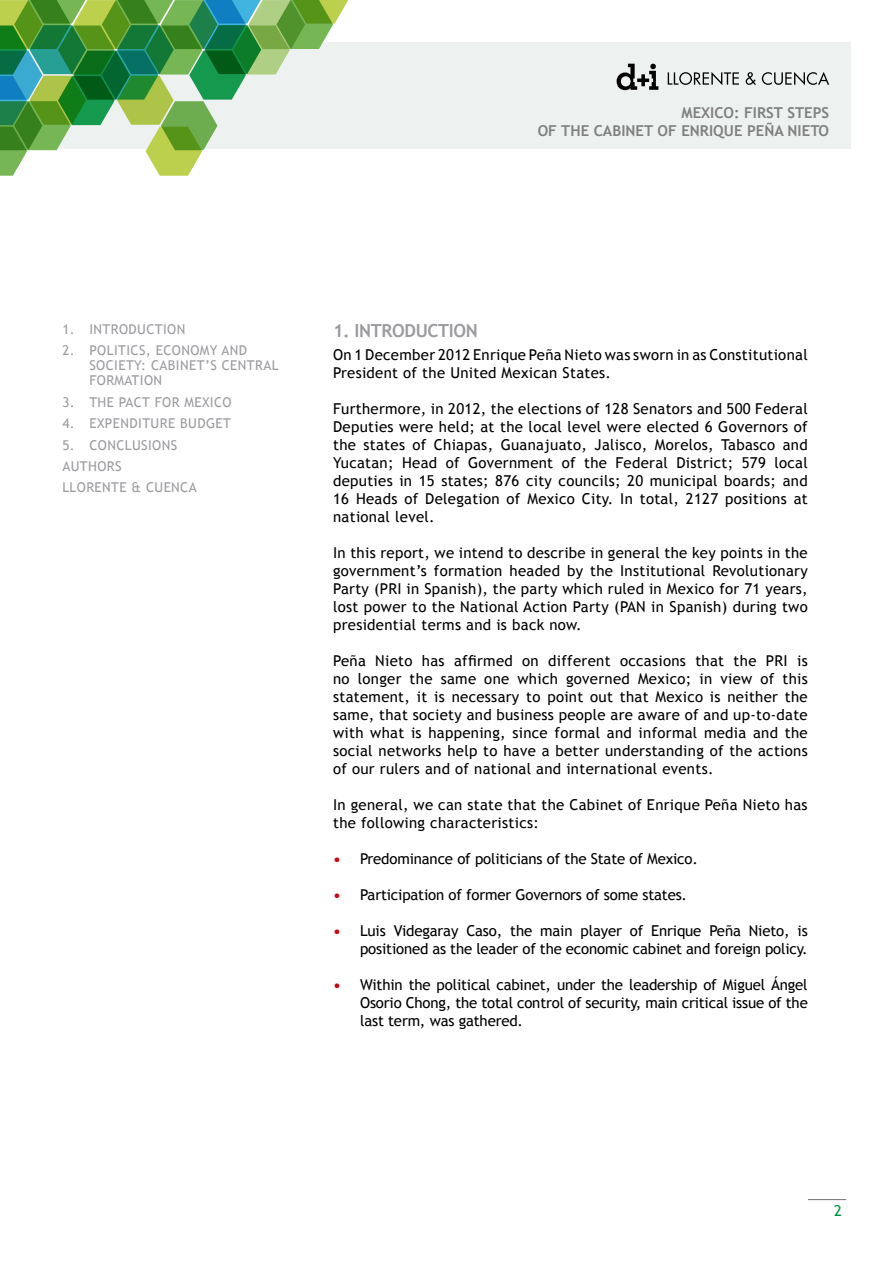
<style>
.page{position:relative;width:893px;height:1263px;background:#fff}
.page>*{position:absolute;margin:0;border:0;box-sizing:border-box;transform-origin:0 0}
.t1{font:700 18px "Trebuchet MS";letter-spacing:-.02em;color:#9c9ba0}
.t2{font:15px/18px "Trebuchet MS";letter-spacing:.02em;color:#000;text-align:justify}
.t3{font:15px/18px "Trebuchet MS";letter-spacing:-.01em;color:#000;text-align:right}
.t4{font:700 15px/18px "Trebuchet MS";color:#808080;text-align:right}
.t5{font:15px "Trebuchet MS";color:#009044}
.t6{font:13.5px/15px "Trebuchet MS";letter-spacing:.03em;color:#9c9ba0}
.s1{font-weight:700;color:#cb0610}
</style>
<div class="page">
<div style="left:0;top:43px;width:850px;height:106px;background:#edf1ef"></div>
<svg style="left:0;top:0;width:348px;height:176px"></svg>
<svg style="left:668px;top:72px;width:71px;height:13px"></svg>
<svg style="left:746px;top:72px;width:10px;height:13px"></svg>
<svg style="left:762px;top:72px;width:67px;height:13px"></svg>
<svg style="left:617px;top:64px;width:41px;height:26px"></svg>
<hr style="left:808px;top:1199px;width:38px;height:1px;background:#808080">
<p class="t4" style="left:538px;top:104px;width:293px">MEXICO: FIRST STEPS<br>OF THE CABINET OF ENRIQUE PEÑA NIETO</p>
<p class="t6" style="left:62px;top:322px;width:125px">1. INTRODUCTION</p>
<p class="t6" style="left:89px;top:343px;width:191px;text-indent:-27px">2. POLITICS, ECONOMY AND<br>SOCIETY: CABINET’S CENTRAL<br>FORMATION</p>
<p class="t6" style="left:62px;top:395px;width:171px">3. THE PACT FOR MEXICO</p>
<p class="t6" style="left:62px;top:416px;width:170px">4. EXPENDITURE BUDGET</p>
<p class="t6" style="left:62px;top:434px;width:116px;line-height:21.5px">5. CONCLUSIONS<br>AUTHORS<br>Llorente</p>
<p class="t6" style="left:132px;top:480px;width:24px">&amp; cuenca</p>
<p class="t1" style="left:333px;top:319px;width:146px">1. INTRODUCTION</p>
<p class="t2" style="left:333px;top:346px;width:476px">On 1 December 2012 Enrique Peña Nieto was sworn in as Constitutional<br>President of the United Mexican States.</p>
<p class="t2" style="left:333px;top:400px;width:476px">Furthermore, in 2012, the elections of 128 Senators and 500 Federal Deputies were held; at the local level were elected 6 Governors of the states of Chiapas, Guanajuato, Jalisco, Morelos, Tabasco and Yucatan; Head of Government of the Federal District; 579 local deputies in 15 states; 876 city councils; 20 municipal boards; and 16 Heads of Delegation of Mexico City. In total, 2127 positions at national level.</p>
<p class="t2" style="left:333px;top:544px;width:476px">In this report, we intend to describe in general the key points in the government’s formation headed by the Institutional Revolutionary Party (PRI in Spanish), the party which ruled in Mexico for 71 years, lost power to the National Action Party (PAN in Spanish) during two presidential terms and is back now.</p>
<p class="t2" style="left:333px;top:652px;width:476px">Peña Nieto has affirmed on different occasions that the PRI is no longer the same one which governed Mexico; in view of this statement, it is necessary to point out that Mexico is neither the same, that society and business people are aware of and up-to-date with what is happening, since formal and informal media and the social networks help to have a better understanding of the actions of our rulers and of national and international events.</p>
<p class="t2" style="left:333px;top:796px;width:476px">In general, we can state that the Cabinet of Enrique Peña Nieto has the following characteristics:</p>
<p class="t3" style="left:333px;top:850px;width:366px"><span class="s1">•</span> Predominance of politicians of the State of Mexico.</p>
<p class="t3" style="left:333px;top:886px;width:356px"><span class="s1">•</span> Participation of former Governors of some states.</p>
<p class="t3" style="left:333px;top:922px;width:476px"><span class="s1">•</span> Luis Videgaray Caso, the main player of Enrique Peña Nieto, is positioned as the leader of the economic cabinet and foreign policy.</p>
<p class="t2" style="left:360px;top:976px;width:449px;text-indent:-27px"><span class="s1">•</span> Within the political cabinet, under the leadership of Miguel Ángel Osorio Chong, the total control of security, main critical issue of the last term, was gathered.</p>
<p class="t5" style="left:834px;top:1201px;width:9px">2</p>
</div>
